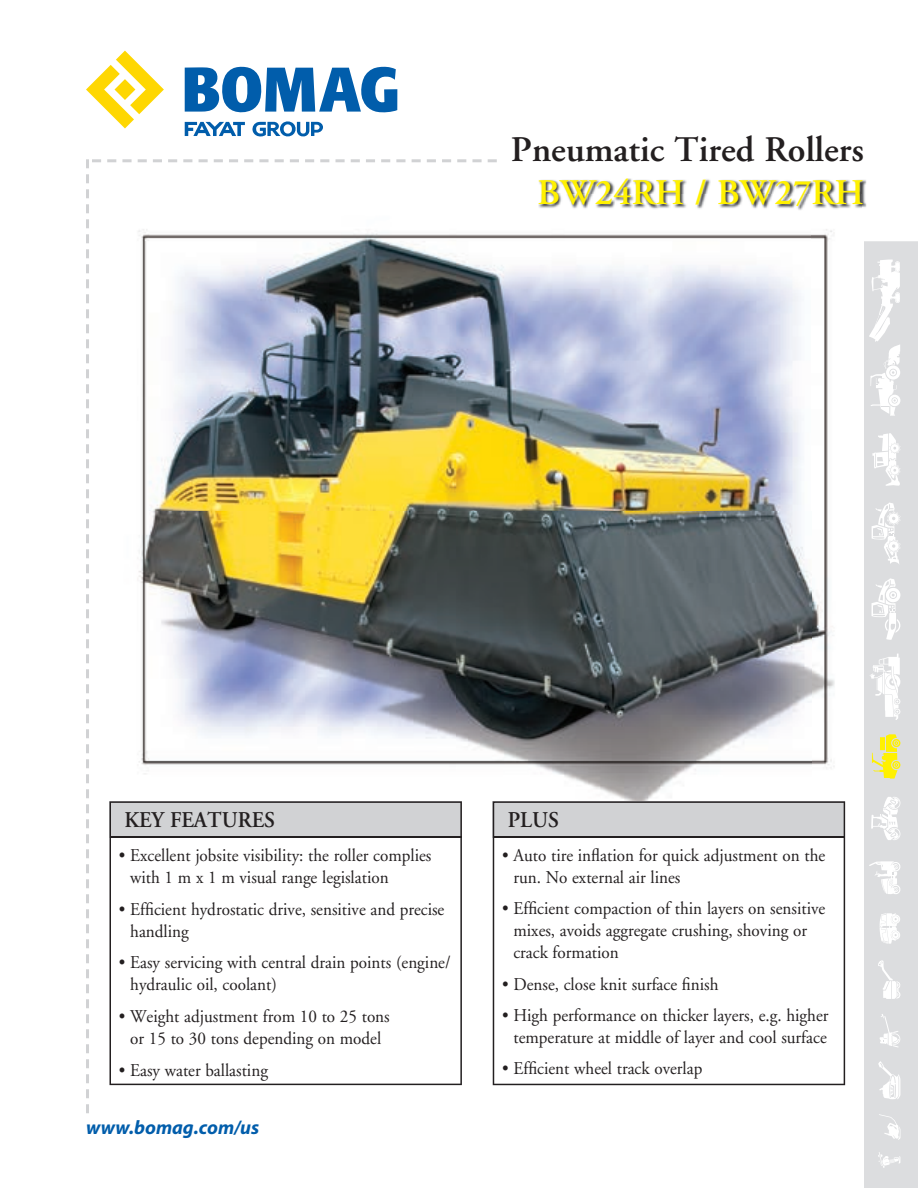
<style>
.page{position:relative;width:918px;height:1188px;background:#fff}
.page>*{position:absolute;margin:0;border:0;box-sizing:border-box;transform-origin:0 0}
.t1{font:600 36px "Adobe Garamond";color:#231f20}
.t2{font:600 36px "Adobe Garamond";color:#fff101}
.t3{font:600 22.5px "Adobe Garamond";color:#231f20;scale:.95 1}
.t4{font:italic 700 19.5px "Myriad Pro";color:#015dab}
.t5{font:18px/21.9px "Adobe Garamond";color:#231f20;scale:.95 1}
</style>
<div class="page">
<img style="left:109px;top:205px;width:702px;height:624px">
<img style="left:811px;top:229px;width:35px;height:600px">
<svg style="left:110px;top:801px;width:352px;height:284px"></svg>
<hr style="left:110px;top:836px;width:351px;height:2px;background:#231f20">
<svg style="left:493px;top:801px;width:352px;height:284px"></svg>
<hr style="left:494px;top:836px;width:351px;height:2px;background:#231f20">
<img style="left:539px;top:178px;width:327px;height:30px">
<img style="left:539px;top:194px;width:323px;height:16px">
<svg style="left:116px;top:51px;width:48px;height:63px"></svg>
<svg style="left:86px;top:65px;width:48px;height:63px"></svg>
<svg style="left:185px;top:66px;width:212px;height:47px"></svg>
<svg style="left:185px;top:122px;width:60px;height:14px"></svg>
<svg style="left:252px;top:121px;width:71px;height:16px"></svg>
<svg style="left:864px;top:241px;width:54px;height:947px;fill:#dcdddf"></svg>
<svg style="left:873px;top:800px;width:23px;height:26px"></svg>
<svg style="left:873px;top:506px;width:27px;height:53px"></svg>
<svg style="left:875px;top:442px;width:25px;height:34px"></svg>
<svg style="left:880px;top:914px;width:19px;height:29px"></svg>
<svg style="left:92px;top:159px;width:9px;height:3px"></svg>
<svg style="left:107px;top:159px;width:9px;height:3px"></svg>
<svg style="left:122px;top:159px;width:10px;height:3px"></svg>
<svg style="left:138px;top:159px;width:9px;height:3px"></svg>
<svg style="left:153px;top:159px;width:9px;height:3px"></svg>
<svg style="left:168px;top:159px;width:9px;height:3px"></svg>
<svg style="left:183px;top:159px;width:9px;height:3px"></svg>
<svg style="left:199px;top:159px;width:9px;height:3px"></svg>
<svg style="left:214px;top:159px;width:9px;height:3px"></svg>
<svg style="left:229px;top:159px;width:9px;height:3px"></svg>
<svg style="left:244px;top:159px;width:9px;height:3px"></svg>
<svg style="left:259px;top:159px;width:10px;height:3px"></svg>
<svg style="left:275px;top:159px;width:9px;height:3px"></svg>
<svg style="left:290px;top:159px;width:9px;height:3px"></svg>
<svg style="left:305px;top:159px;width:9px;height:3px"></svg>
<svg style="left:320px;top:159px;width:9px;height:3px"></svg>
<svg style="left:336px;top:159px;width:9px;height:3px"></svg>
<svg style="left:351px;top:159px;width:9px;height:3px"></svg>
<svg style="left:366px;top:159px;width:9px;height:3px"></svg>
<svg style="left:381px;top:159px;width:9px;height:3px"></svg>
<svg style="left:396px;top:159px;width:9px;height:3px"></svg>
<svg style="left:412px;top:159px;width:9px;height:3px"></svg>
<svg style="left:427px;top:159px;width:9px;height:3px"></svg>
<svg style="left:442px;top:159px;width:9px;height:3px"></svg>
<svg style="left:457px;top:159px;width:9px;height:3px"></svg>
<svg style="left:472px;top:159px;width:10px;height:3px"></svg>
<svg style="left:488px;top:159px;width:9px;height:3px"></svg>
<svg style="left:86px;top:1104px;width:3px;height:9px"></svg>
<svg style="left:86px;top:1089px;width:3px;height:9px"></svg>
<svg style="left:86px;top:1074px;width:3px;height:9px"></svg>
<svg style="left:86px;top:1059px;width:3px;height:9px"></svg>
<svg style="left:86px;top:1044px;width:3px;height:9px"></svg>
<svg style="left:86px;top:1029px;width:3px;height:9px"></svg>
<svg style="left:86px;top:1014px;width:3px;height:9px"></svg>
<svg style="left:86px;top:999px;width:3px;height:9px"></svg>
<svg style="left:86px;top:984px;width:3px;height:9px"></svg>
<svg style="left:86px;top:969px;width:3px;height:9px"></svg>
<svg style="left:86px;top:954px;width:3px;height:9px"></svg>
<svg style="left:86px;top:939px;width:3px;height:9px"></svg>
<svg style="left:86px;top:924px;width:3px;height:9px"></svg>
<svg style="left:86px;top:909px;width:3px;height:9px"></svg>
<svg style="left:86px;top:894px;width:3px;height:9px"></svg>
<svg style="left:86px;top:879px;width:3px;height:9px"></svg>
<svg style="left:86px;top:864px;width:3px;height:9px"></svg>
<svg style="left:86px;top:849px;width:3px;height:9px"></svg>
<svg style="left:86px;top:834px;width:3px;height:9px"></svg>
<svg style="left:86px;top:819px;width:3px;height:9px"></svg>
<svg style="left:86px;top:804px;width:3px;height:9px"></svg>
<svg style="left:86px;top:789px;width:3px;height:9px"></svg>
<svg style="left:86px;top:774px;width:3px;height:9px"></svg>
<svg style="left:86px;top:759px;width:3px;height:9px"></svg>
<svg style="left:86px;top:744px;width:3px;height:9px"></svg>
<svg style="left:86px;top:729px;width:3px;height:9px"></svg>
<svg style="left:86px;top:714px;width:3px;height:9px"></svg>
<svg style="left:86px;top:699px;width:3px;height:9px"></svg>
<svg style="left:86px;top:684px;width:3px;height:9px"></svg>
<svg style="left:86px;top:669px;width:3px;height:9px"></svg>
<svg style="left:86px;top:654px;width:3px;height:9px"></svg>
<svg style="left:86px;top:639px;width:3px;height:9px"></svg>
<svg style="left:86px;top:624px;width:3px;height:9px"></svg>
<svg style="left:86px;top:609px;width:3px;height:9px"></svg>
<svg style="left:86px;top:594px;width:3px;height:9px"></svg>
<svg style="left:86px;top:579px;width:3px;height:9px"></svg>
<svg style="left:86px;top:564px;width:3px;height:9px"></svg>
<svg style="left:86px;top:549px;width:3px;height:9px"></svg>
<svg style="left:86px;top:534px;width:3px;height:9px"></svg>
<svg style="left:86px;top:519px;width:3px;height:9px"></svg>
<svg style="left:86px;top:504px;width:3px;height:9px"></svg>
<svg style="left:86px;top:489px;width:3px;height:9px"></svg>
<svg style="left:86px;top:474px;width:3px;height:9px"></svg>
<svg style="left:86px;top:459px;width:3px;height:9px"></svg>
<svg style="left:86px;top:444px;width:3px;height:9px"></svg>
<svg style="left:86px;top:429px;width:3px;height:9px"></svg>
<svg style="left:86px;top:414px;width:3px;height:9px"></svg>
<svg style="left:86px;top:399px;width:3px;height:9px"></svg>
<svg style="left:86px;top:384px;width:3px;height:9px"></svg>
<svg style="left:86px;top:369px;width:3px;height:9px"></svg>
<svg style="left:86px;top:354px;width:3px;height:9px"></svg>
<svg style="left:86px;top:339px;width:3px;height:9px"></svg>
<svg style="left:86px;top:324px;width:3px;height:9px"></svg>
<svg style="left:86px;top:309px;width:3px;height:9px"></svg>
<svg style="left:86px;top:294px;width:3px;height:9px"></svg>
<svg style="left:86px;top:279px;width:3px;height:9px"></svg>
<svg style="left:86px;top:264px;width:3px;height:9px"></svg>
<svg style="left:86px;top:249px;width:3px;height:9px"></svg>
<svg style="left:86px;top:234px;width:3px;height:9px"></svg>
<svg style="left:86px;top:219px;width:3px;height:9px"></svg>
<svg style="left:86px;top:204px;width:3px;height:9px"></svg>
<svg style="left:86px;top:189px;width:3px;height:9px"></svg>
<svg style="left:86px;top:174px;width:3px;height:9px"></svg>
<svg style="left:86px;top:159px;width:3px;height:9px"></svg>
<h1 class="t1" style="left:511px;top:130px;width:355px">Pneumatic Tired Rollers</h1>
<h1 class="t2" style="left:538px;top:173px;width:328px">BW24RH / BW27RH</h1>
<p class="t3" style="left:124px;top:807px;width:160px">KEY FEATURES</p>
<p class="t5" style="left:130px;top:845px;width:319px;text-indent:-11px">• Excellent jobsite visibility: the roller complies with 1 m x 1 m visual range legislation</p>
<p class="t5" style="left:130px;top:899px;width:332px;text-indent:-11px">• Efficient hydrostatic drive, sensitive and precise handling</p>
<p class="t5" style="left:130px;top:952px;width:339px;text-indent:-11px">• Easy servicing with central drain points (engine/ hydraulic oil, coolant)</p>
<p class="t5" style="left:119px;top:1006px;width:287px;text-align:center">• Weight adjustment from 10 to 25 tons or 15 to 30 tons depending on model</p>
<p class="t5" style="left:119px;top:1059px;width:158px">• Easy water ballasting</p>
<p class="t4" style="left:86px;top:1115px;width:175px">www.bomag.com/us</p>
<p class="t3" style="left:508px;top:807px;width:55px">PLUS</p>
<p class="t5" style="left:513px;top:845px;width:330px;text-indent:-11px">• Auto tire inflation for quick adjustment on the run. No external air lines</p>
<p class="t5" style="left:513px;top:898px;width:330px;text-indent:-11px">• Efficient compaction of thin layers on sensitive mixes, avoids aggregate crushing, shoving or crack formation</p>
<p class="t5" style="left:502px;top:973px;width:229px">• Dense, close knit surface finish</p>
<p class="t5" style="left:502px;top:1005px;width:345px;text-align:center">• High performance on thicker layers, e.g. higher temperature at middle of layer and cool surface</p>
<p class="t5" style="left:502px;top:1058px;width:212px">• Efficient wheel track overlap</p>
</div>
